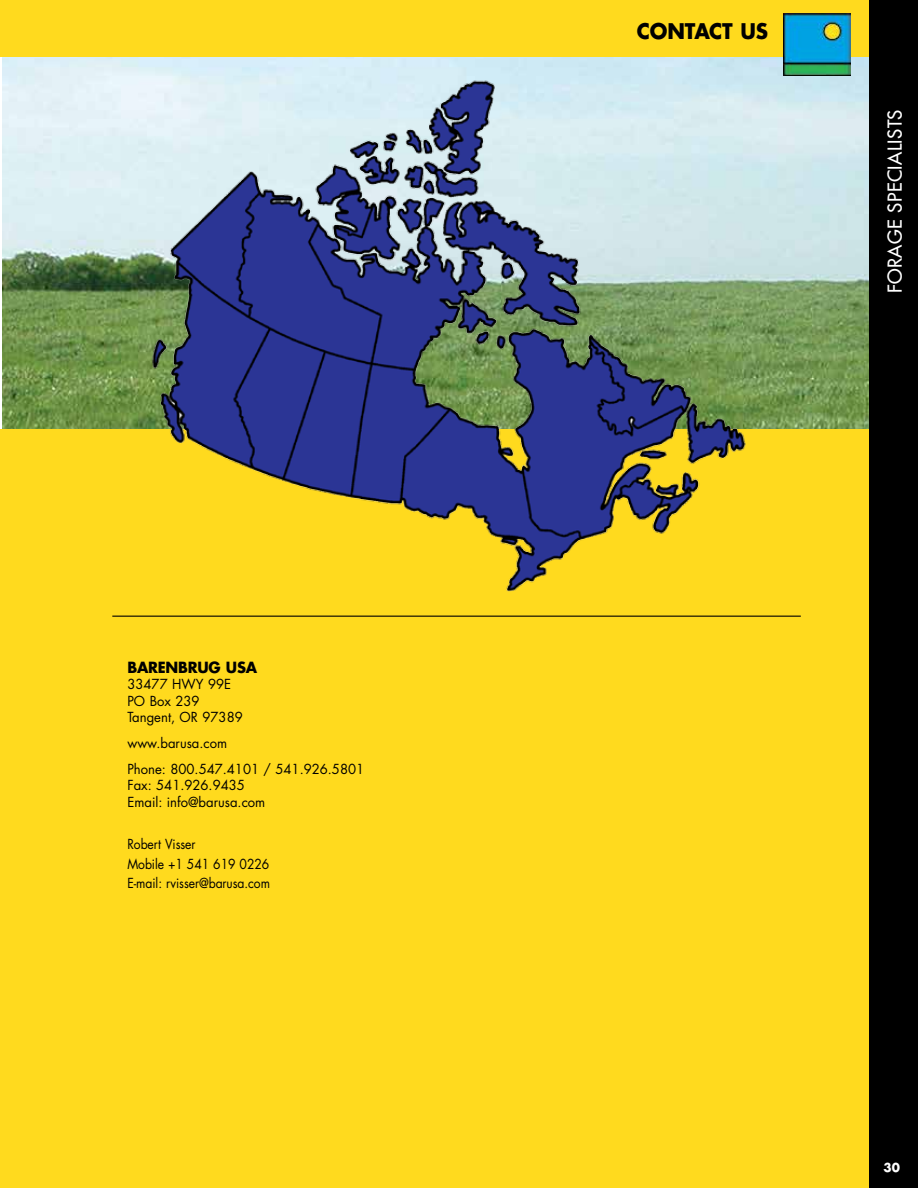
<style>
.page{position:relative;width:918px;height:1188px;background:#fff}
.page>*{position:absolute;margin:0;border:0;box-sizing:border-box;transform-origin:0 0}
.t1{font:700 21px "Futura Std";color:#000;scale:.95 1}
.t2{font:500 18.75px "Futura Std";letter-spacing:.02em;color:#fff}
.t3{font:700 15px "Futura Std";letter-spacing:-.015em;color:#000}
.t4{font:13.5px/16.5px "Futura Std";color:#000}
.t5{font:13.5px/19.5px "Futura Std";color:#000;scale:.9 1}
.t6{font:700 12px "Futura Std";color:#fff}
</style>
<div class="page">
<img style="left:2px;top:57px;width:867px;height:373px">
<div style="left:0;top:0;width:918px;height:57px;background:#ffda1e"></div>
<div style="left:0;top:430px;width:918px;height:758px;background:#ffda1e"></div>
<hr style="left:112px;top:616px;width:689px;height:1px;background:#000">
<img style="left:784px;top:14px;width:66px;height:62px">
<div style="left:869px;top:0;width:49px;height:1188px;background:#000"></div>
<img style="left:149px;top:76px;width:600px;height:516px">
<p class="t3" style="left:127px;top:657px;width:21px">BAREN</p>
<p class="t3" style="left:178px;top:657px;width:70px">BRUG USA</p>
<p class="t4" style="left:127px;top:676px;width:117px">33477 HWY 99E<br>PO Box 239<br>Tangent, OR 97389</p>
<p class="t4" style="left:127px;top:730px;width:238px;line-height:25.8px">www.barusa.com<br>Phone: 800.547.4101 / 541.926.5801</p>
<p class="t4" style="left:127px;top:777px;width:139px">Fax: 541.926.9435<br>Email: info@barusa.com</p>
<p class="t5" style="left:127px;top:835px;width:160px">Robert Visser<br>Mobile +1 541 619 0226<br>E-mail: rvisser@barusa.com</p>
<h1 class="t1" style="left:637px;top:17px;width:139px">CONTACT US</h1>
<h2 class="t2" style="left:883px;top:293px;width:184px;rotate:-90deg">FORAGE SPECIALISTS</h2>
<p class="t6" style="left:884px;top:1160px;width:18px">30</p>
</div>
